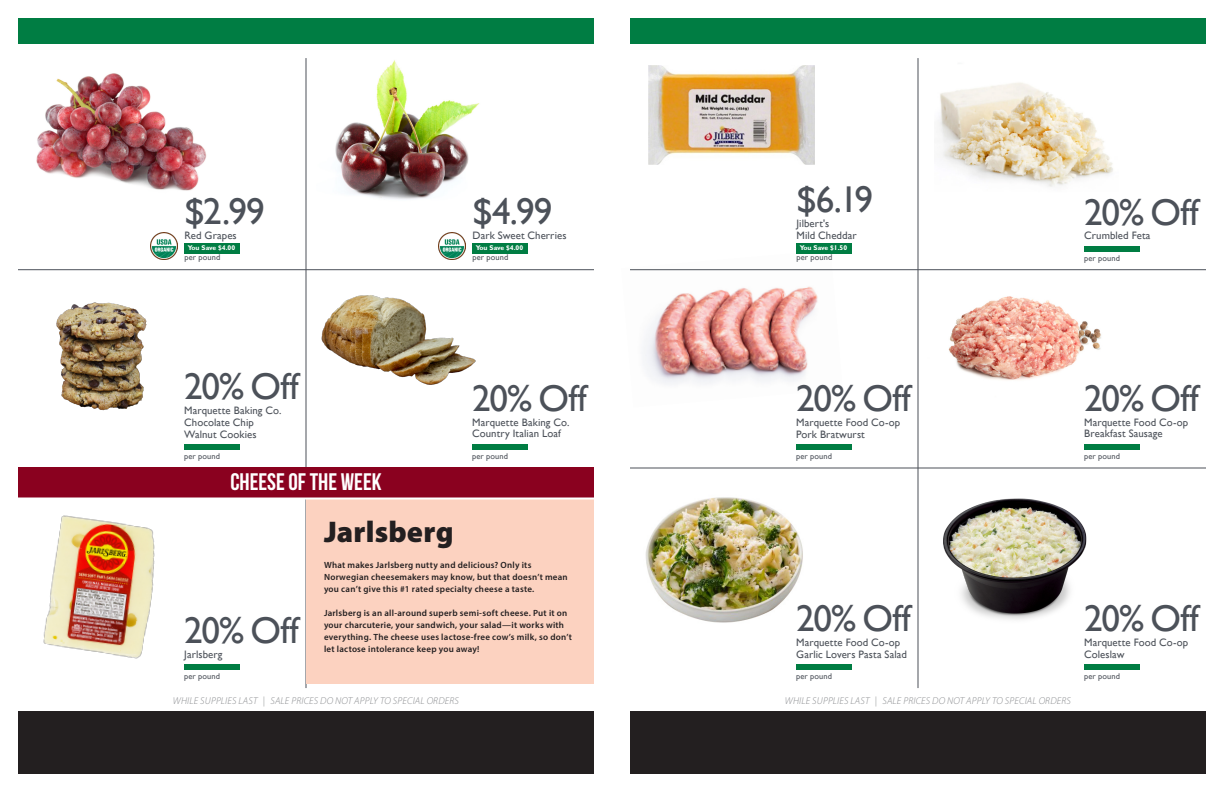
<style>
.page{position:relative;width:1224px;height:792px;background:#fff}
.page>*{position:absolute;margin:0;border:0;box-sizing:border-box;transform-origin:0 0}
.Price{font:37.2px "Gill Sans";letter-spacing:-.025em;color:#4c5159}
.t1{font:900 30px "Myriad Pro";letter-spacing:.005em;color:#231f20}
.t2{font:700 23.8px "Bebas Neue";color:#fff}
.Product_Name{font:10.8px "Gill Sans";letter-spacing:.005em;color:#4c5159}
.t3{font:italic 300 10px "Myriad Pro";letter-spacing:.02em;color:#87898c}
.t4{font:600 9px/12px "Myriad Pro";letter-spacing:.025em;color:#231f20}
.Third_Level_Information{font:8.3px "Gill Sans";letter-spacing:.015em;color:#4c5159}
.t5{font:700 6.9px "Gill Sans";letter-spacing:-.02em;color:#fff}
</style>
<div class="page">
<img style="left:43px;top:515px;width:112px;height:144px">
<img style="left:645px;top:497px;width:158px;height:126px">
<img style="left:889px;top:242px;width:244px;height:163px">
<img style="left:935px;top:43px;width:184px;height:144px">
<img style="left:648px;top:43px;width:167px;height:122px">
<img style="left:312px;top:269px;width:176px;height:116px">
<img style="left:335px;top:60px;width:145px;height:140px">
<img style="left:36px;top:73px;width:171px;height:118px">
<div style="left:18px;top:711px;width:576px;height:63px;background:#231f20"></div>
<div style="left:630px;top:711px;width:576px;height:63px;background:#231f20"></div>
<hr style="left:306px;top:58px;width:1px;height:630px;background:#4c5159">
<hr style="left:918px;top:58px;width:1px;height:630px;background:#4c5159">
<div style="left:1084px;top:246px;width:56px;height:5px;background:#007d43"></div>
<img style="left:630px;top:253px;width:213px;height:131px">
<div style="left:796px;top:444px;width:56px;height:5px;background:#007d43"></div>
<div style="left:184px;top:444px;width:56px;height:5px;background:#007d43"></div>
<div style="left:472px;top:444px;width:56px;height:5px;background:#007d43"></div>
<div style="left:1084px;top:444px;width:56px;height:5px;background:#007d43"></div>
<div style="left:1084px;top:664px;width:56px;height:6px;background:#007d43"></div>
<div style="left:18px;top:18px;width:576px;height:25px;background:#007d43"></div>
<div style="left:630px;top:18px;width:576px;height:25px;background:#007d43"></div>
<hr style="left:18px;top:270px;width:576px;height:1px;background:#4c5159">
<hr style="left:630px;top:270px;width:576px;height:1px;background:#4c5159">
<hr style="left:630px;top:468px;width:576px;height:1px;background:#4c5159">
<div style="left:184px;top:664px;width:56px;height:6px;background:#007d43"></div>
<div style="left:796px;top:664px;width:56px;height:6px;background:#007d43"></div>
<div style="left:306px;top:468px;width:288px;height:216px;background:#fcd2c0"></div>
<div style="left:18px;top:467px;width:576px;height:30px;background:#8a011f"></div>
<hr style="left:18px;top:498px;width:576px;height:2px;background:#fff">
<img style="left:150px;top:233px;width:27px;height:27px">
<div style="left:184px;top:243px;width:56px;height:10px;background:#007d43"></div>
<img style="left:438px;top:233px;width:27px;height:27px">
<div style="left:472px;top:243px;width:56px;height:10px;background:#007d43"></div>
<div style="left:796px;top:243px;width:56px;height:10px;background:#007d43"></div>
<img style="left:56px;top:302px;width:91px;height:109px">
<img style="left:943px;top:498px;width:144px;height:122px">
<p class="Price" style="left:184px;top:190px;width:82px">$2.99</p>
<p class="Product_Name" style="left:184px;top:229px;width:54px">Red Grapes</p>
<p class="Third_Level_Information" style="left:184px;top:253px;width:37px">per pound</p>
<p class="t5" style="left:188px;top:244px;width:49px">You Save $4.00</p>
<p class="Price" style="left:472px;top:190px;width:82px">$4.99</p>
<p class="Product_Name" style="left:472px;top:229px;width:95px">Dark Sweet Cherries</p>
<p class="Third_Level_Information" style="left:472px;top:253px;width:37px">per pound</p>
<p class="t5" style="left:476px;top:244px;width:49px">You Save $4.00</p>
<p class="Price" style="left:796px;top:178px;width:78px">$6.19</p>
<p class="Product_Name" style="left:796px;top:217px;width:34px">Jilbert's</p>
<p class="Product_Name" style="left:796px;top:229px;width:62px">Mild Cheddar</p>
<p class="Third_Level_Information" style="left:796px;top:253px;width:37px">per pound</p>
<p class="t5" style="left:800px;top:244px;width:49px">You Save $1.50</p>
<p class="Price" style="left:1084px;top:191px;width:116px">20% Off</p>
<p class="Product_Name" style="left:1084px;top:230px;width:68px">Crumbled Feta</p>
<p class="Third_Level_Information" style="left:1084px;top:253px;width:37px">per pound</p>
<p class="Price" style="left:184px;top:365px;width:116px">20% Off</p>
<p class="Product_Name" style="left:184px;top:404px;width:99px">Marquette Baking Co.</p>
<p class="Product_Name" style="left:184px;top:416px;width:71px">Chocolate Chip</p>
<p class="Product_Name" style="left:184px;top:428px;width:74px">Walnut Cookies</p>
<p class="Third_Level_Information" style="left:184px;top:451px;width:37px">per pound</p>
<p class="t2" style="left:230px;top:469px;width:153px">CHEESE OF THE WEEK</p>
<p class="Price" style="left:472px;top:377px;width:116px">20% Off</p>
<p class="Product_Name" style="left:472px;top:416px;width:99px">Marquette Baking Co.</p>
<p class="Product_Name" style="left:472px;top:428px;width:90px">Country Italian Loaf</p>
<p class="Third_Level_Information" style="left:472px;top:451px;width:37px">per pound</p>
<p class="Price" style="left:184px;top:609px;width:116px">20% Off</p>
<p class="Product_Name" style="left:184px;top:648px;width:40px">Jarlsberg</p>
<p class="Third_Level_Information" style="left:184px;top:672px;width:37px">per pound</p>
<p class="t1" style="left:324px;top:515px;width:131px">Jarlsberg</p>
<p class="t4" style="left:324px;top:559px;width:245px">What makes Jarlsberg nutty and delicious? Only its<br>Norwegian cheesemakers may know, but that doesn’t mean you can’t give this #1 rated specialty cheese a taste.</p>
<p class="t4" style="left:324px;top:607px;width:250px">Jarlsberg is an all-around superb semi-soft cheese. Put it on your charcuterie, your sandwich, your salad—it works with everything. The cheese uses lactose-free cow’s milk, so don’t let lactose intolerance keep you away!</p>
<p class="Price" style="left:796px;top:377px;width:116px">20% Off</p>
<p class="Product_Name" style="left:796px;top:416px;width:106px">Marquette Food Co-op</p>
<p class="Product_Name" style="left:796px;top:428px;width:70px">Pork Bratwurst</p>
<p class="Third_Level_Information" style="left:796px;top:451px;width:37px">per pound</p>
<p class="Price" style="left:796px;top:597px;width:116px">20% Off</p>
<p class="Product_Name" style="left:796px;top:636px;width:106px">Marquette Food Co-op</p>
<p class="Product_Name" style="left:796px;top:648px;width:112px">Garlic Lovers Pasta Salad</p>
<p class="Third_Level_Information" style="left:796px;top:672px;width:37px">per pound</p>
<p class="t3" style="left:173px;top:694px;width:288px">WHILE SUPPLIES LAST | SALE PRICES DO NOT APPLY TO SPECIAL ORDERS</p>
<p class="t3" style="left:785px;top:694px;width:288px">WHILE SUPPLIES LAST | SALE PRICES DO NOT APPLY TO SPECIAL ORDERS</p>
<p class="Price" style="left:1084px;top:377px;width:116px">20% Off</p>
<p class="Product_Name" style="left:1084px;top:416px;width:106px">Marquette Food Co-op</p>
<p class="Product_Name" style="left:1084px;top:428px;width:80px">Breakfast Sausage</p>
<p class="Third_Level_Information" style="left:1084px;top:451px;width:37px">per pound</p>
<p class="Price" style="left:1084px;top:597px;width:116px">20% Off</p>
<p class="Product_Name" style="left:1084px;top:636px;width:106px">Marquette Food Co-op</p>
<p class="Product_Name" style="left:1084px;top:648px;width:42px">Coleslaw</p>
<p class="Third_Level_Information" style="left:1084px;top:672px;width:37px">per pound</p>
</div>
